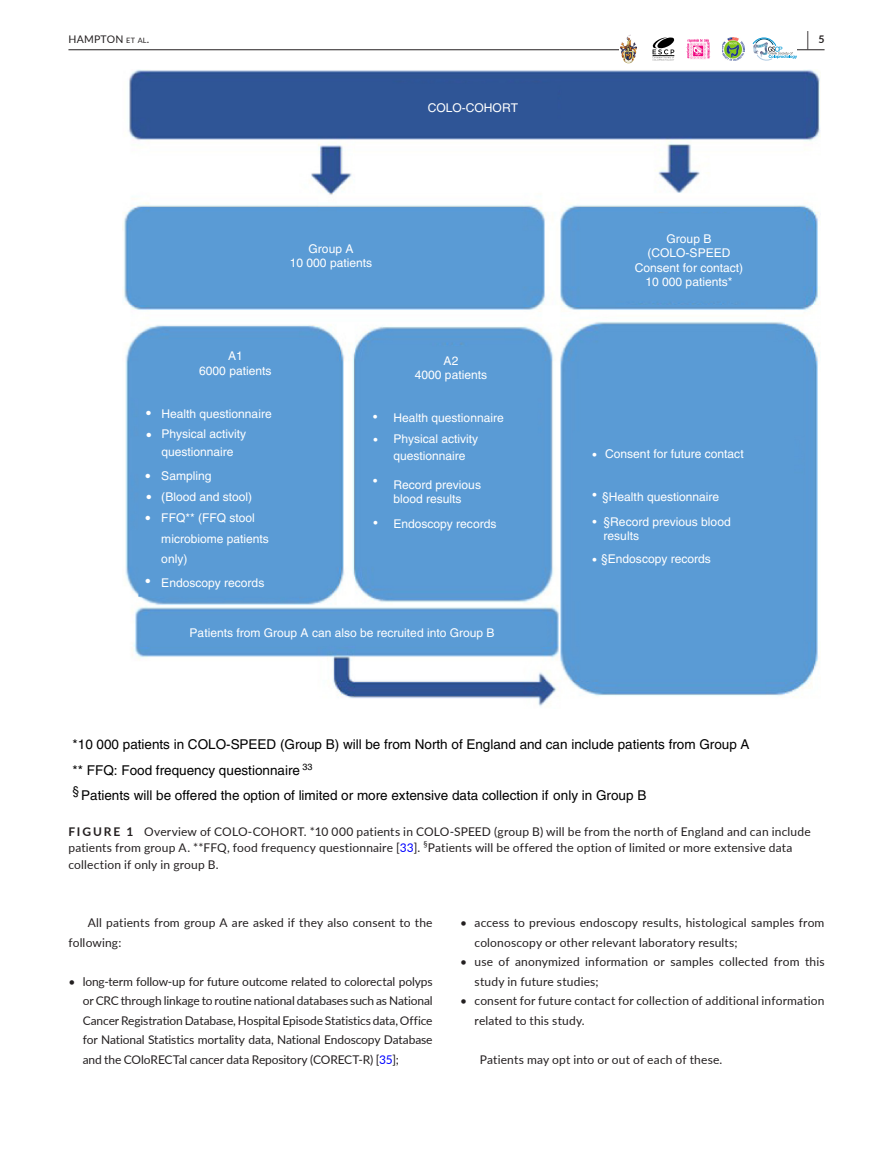
<style>
.page{position:relative;width:893px;height:1174px;background:#fff}
.page>*{position:absolute;margin:0;border:0;box-sizing:border-box;transform-origin:0 0}
.t1{font:700 19.5px "Lato";color:#231f20;scale:.43 1}
.t2{font:13.95px/21.9px "Helvetica";color:#fff}
.t3{font:13.5px/25.5px "Helvetica";color:#000}
.t4{font:12px/19.5px "Lato";letter-spacing:.015em;color:#231f20}
.t5{font:12px/14.4px "Helvetica";color:#fff;text-align:center}
.t6{font:10.5px "Lato";letter-spacing:.02em;color:#231f20}
.s1{font-size:7.35px}
.s2{font-style:inherit}
.s3{font-weight:700}
.s4{color:#00f}
</style>
<div class="page">
<hr style="left:68px;top:49px;width:756px;height:1px;background:#231f20">
<div style="left:619px;top:34px;width:178px;height:30px;background:#fff"></div>
<img style="left:620px;top:35px;width:15px;height:28px">
<svg style="left:652px;top:37px;width:23px;height:24px"></svg>
<img style="left:686px;top:39px;width:24px;height:20px">
<img style="left:722px;top:38px;width:22px;height:22px">
<svg style="left:752px;top:38px;width:45px;height:23px"></svg>
<img style="left:122px;top:69px;width:698px;height:638px">
<p class="t6" style="left:68px;top:31px;width:82px">HAMPTON <span class="s1">et al</span><span class="s2">.</span></p>
<h1 class="t1" style="left:807px;top:25px;width:43px">| <sup>5</sup></h1>
<p class="t5" style="left:428px;top:101px;width:92px">COLO-COHORT</p>
<p class="t5" style="left:290px;top:241px;width:84px">Group A<br>10 000 patients</p>
<p class="t5" style="left:635px;top:231px;width:110px">Group B (COLO-SPEED<br>Consent for contact)<br>10 000 patients*</p>
<p class="t5" style="left:199px;top:349px;width:74px">A1<br>6000 patients</p>
<p class="t2" style="left:146px;top:402px;width:7px">• •</p>
<p class="t2" style="left:145px;top:465px;width:6px">•</p>
<p class="t2" style="left:145px;top:507px;width:6px">•</p>
<p class="t2" style="left:147px;top:486px;width:6px">•</p>
<p class="t2" style="left:145px;top:570px;width:6px">•</p>
<p class="t5" style="left:161px;top:406px;width:112px">Health questionnaire</p>
<p class="t5" style="left:161px;top:445px;width:74px">questionnaire</p>
<p class="t5" style="left:161px;top:427px;width:86px">Physical activity</p>
<p class="t5" style="left:161px;top:465px;width:109px;line-height:20.7px;text-align:left">Sampling<br>(Blood and stool)<br>FFQ** (FFQ stool microbiome patients only)</p>
<p class="t5" style="left:161px;top:575px;width:105px">Endoscopy records</p>
<p class="t5" style="left:373px;top:405px;width:6px;line-height:23.2px;text-align:left">• •</p>
<p class="t5" style="left:373px;top:474px;width:6px">•</p>
<p class="t5" style="left:373px;top:515px;width:6px">•</p>
<p class="t5" style="left:415px;top:353px;width:74px">A2<br>4000 patients</p>
<p class="t5" style="left:393px;top:410px;width:112px">Health questionnaire</p>
<p class="t5" style="left:393px;top:449px;width:74px">questionnaire</p>
<p class="t5" style="left:393px;top:431px;width:86px">Physical activity</p>
<p class="t5" style="left:393px;top:477px;width:89px;text-align:left">Record previous blood results</p>
<p class="t5" style="left:393px;top:516px;width:105px">Endoscopy records</p>
<p class="t5" style="left:190px;top:625px;width:306px">Patients from Group A can also be recruited into Group B</p>
<p class="t5" style="left:605px;top:447px;width:140px">Consent for future contact</p>
<p class="t5" style="left:602px;top:490px;width:119px">§Health questionnaire</p>
<p class="t5" style="left:592px;top:448px;width:6px">•</p>
<p class="t5" style="left:592px;top:487px;width:6px">•</p>
<p class="t5" style="left:592px;top:514px;width:6px">•</p>
<p class="t5" style="left:604px;top:514px;width:129px;text-align:left">§Record previous blood results</p>
<p class="t5" style="left:592px;top:551px;width:120px">• §Endoscopy records</p>
<p class="t3" style="left:73px;top:731px;width:678px">*10 000 patients in COLO-SPEED (Group B) will be from North of England and can include patients from Group A ** FFQ: Food frequency questionnaire <sup>33<br></sup><sup>§</sup> Patients will be offered the option of limited or more extensive data collection if only in Group B</p>
<p class="t4" style="left:68px;top:822px;width:744px;line-height:16.5px"><span class="s3">FIGURE 1</span> Overview of COLO-COHORT. *10 000 patients in COLO-SPEED (group B) will be from the north of England and can include patients from group A. **FFQ, food frequency questionnaire [<span class="s4">33</span>]. <sup>§</sup>Patients will be offered the option of limited or more extensive data collection if only in group B.</p>
<p class="t4" style="left:68px;top:912px;width:366px;text-indent:20px">All patients from group A are asked if they also consent to the following:</p>
<p class="t4" style="left:83px;top:971px;width:351px;text-align:justify;text-indent:-14px">• long-term follow-up for future outcome related to colorectal polyps or CRC through linkage to routine national databases such as National Cancer Registration Database, Hospital Episode Statistics data, Office for National Statistics mortality data, National Endoscopy Database and the COloRECTal cancer data Repository (CORECT-R) [<span class="s4">35</span>];</p>
<p class="t4" style="left:475px;top:912px;width:351px;text-indent:-14px">• access to previous endoscopy results, histological samples from colonoscopy or other relevant laboratory results;</p>
<p class="t4" style="left:475px;top:951px;width:351px;text-indent:-14px">• use of anonymized information or samples collected from this study in future studies;</p>
<p class="t4" style="left:475px;top:990px;width:351px;text-indent:-14px">• consent for future contact for collection of additional information related to this study.</p>
<p class="t4" style="left:480px;top:1049px;width:244px">Patients may opt into or out of each of these.</p>
</div>
